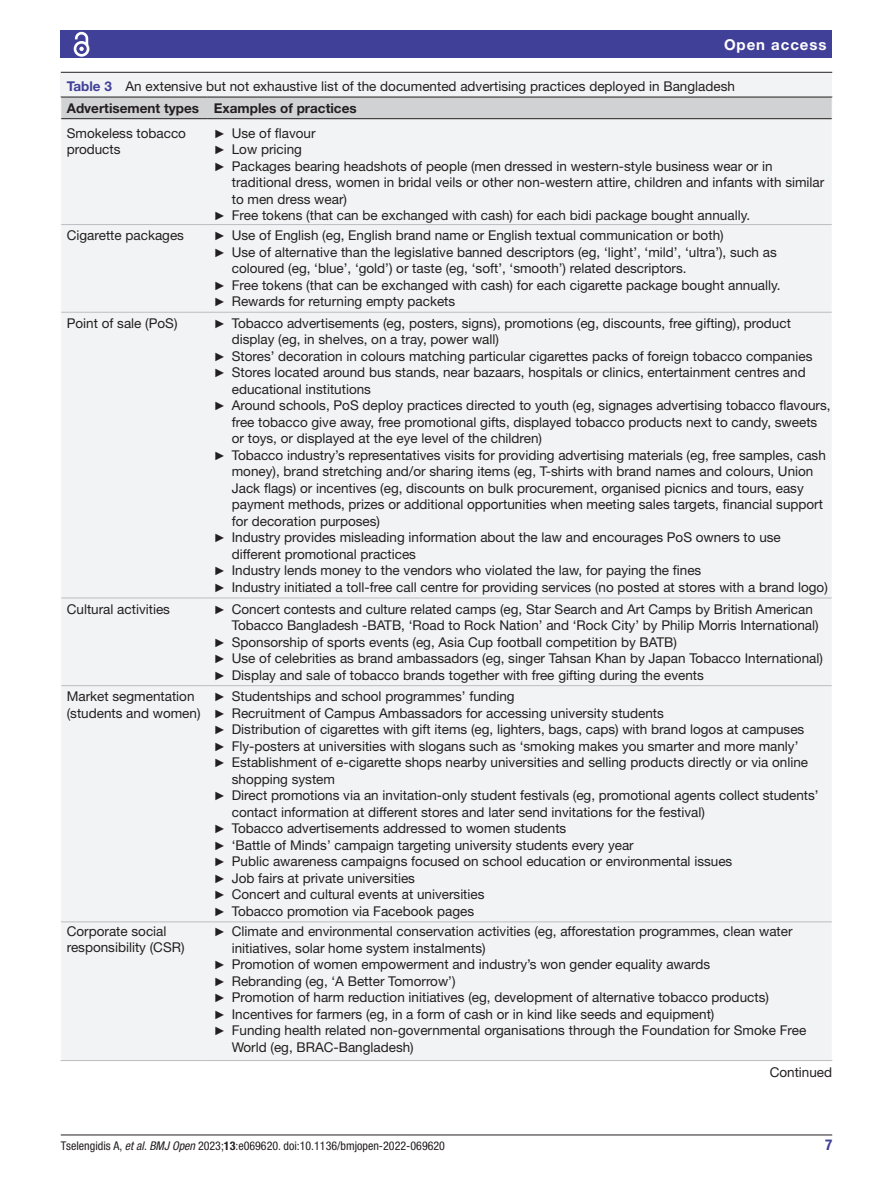
<style>
.page{position:relative;width:893px;height:1191px;background:#fff}
.page>*{position:absolute;margin:0;border:0;box-sizing:border-box;transform-origin:0 0}
.t1{font:700 15px "Helvetica Neue LT Std";letter-spacing:.065em;color:#fff}
.t2{font:700 condensed 15px "Helvetica Neue LT Std";color:#414099}
.t3{font:13.5px/16.2px "Helvetica Neue LT Std";color:#231f20}
.t4{font:condensed 12px "Helvetica Neue LT Std";color:#231f20}
.s1{font-weight:700;color:#414099}
.s2{font-weight:700}
.s3{font-family:"Arial";font-size:12px}
.s4{font-style:italic}
</style>
<div class="page">
<hr style="left:61px;top:1134px;width:771px;height:1px;background:#231f20">
<div style="left:61px;top:31px;width:771px;height:27px;background:#414099"></div>
<svg style="left:73px;top:31px;width:17px;height:26px"></svg>
<div style="left:61px;top:73px;width:771px;height:987px;background:#f2f3f4"></div>
<hr style="left:61px;top:72px;width:771px;height:1px;background:#231f20">
<hr style="left:61px;top:224px;width:147px;height:1px;background:#bcbdc0">
<hr style="left:208px;top:224px;width:624px;height:1px;background:#bcbdc0">
<hr style="left:61px;top:312px;width:147px;height:1px;background:#bcbdc0">
<hr style="left:208px;top:312px;width:624px;height:1px;background:#bcbdc0">
<hr style="left:61px;top:598px;width:147px;height:1px;background:#bcbdc0">
<hr style="left:208px;top:598px;width:624px;height:1px;background:#bcbdc0">
<hr style="left:61px;top:685px;width:147px;height:1px;background:#bcbdc0">
<hr style="left:208px;top:685px;width:624px;height:1px;background:#bcbdc0">
<svg style="left:60px;top:97px;width:773px;height:22px;background:#c6c7c9"></svg>
<hr style="left:61px;top:921px;width:147px;height:1px;background:#bcbdc0">
<hr style="left:208px;top:921px;width:624px;height:1px;background:#bcbdc0">
<hr style="left:61px;top:1060px;width:147px;height:1px;background:#bcbdc0">
<hr style="left:208px;top:1060px;width:624px;height:1px;background:#bcbdc0">
<p class="t1" style="left:724px;top:35px;width:104px">Open access</p>
<p class="t3" style="left:67px;top:75px;width:670px;line-height:22px"><span class="s1">Table 3</span> An extensive but not exhaustive list of the documented advertising practices deployed in Bangladesh<br><span class="s2">Advertisement types Examples of practices</span></p>
<p class="t3" style="left:67px;top:124px;width:121px">Smokeless tobacco products</p>
<p class="t3" style="left:214px;top:124px;width:103px"><span class="s3">►</span> Use of flavour</p>
<p class="t3" style="left:214px;top:141px;width:90px"><span class="s3">►</span> Low pricing</p>
<p class="t3" style="left:214px;top:157px;width:560px"><span class="s3">►</span> Packages bearing headshots of people (men dressed in western-style business wear or in</p>
<p class="t3" style="left:232px;top:174px;width:594px">traditional dress, women in bridal veils or other non-western attire, children and infants with similar</p>
<p class="t3" style="left:232px;top:190px;width:117px">to men dress wear)</p>
<p class="t3" style="left:214px;top:207px;width:538px"><span class="s3">►</span> Free tokens (that can be exchanged with cash) for each bidi package bought annually.</p>
<p class="t3" style="left:67px;top:227px;width:119px">Cigarette packages</p>
<p class="t3" style="left:214px;top:227px;width:511px"><span class="s3">►</span> Use of English (eg, English brand name or English textual communication or both)</p>
<p class="t3" style="left:214px;top:244px;width:565px"><span class="s3">►</span> Use of alternative than the legislative banned descriptors (eg, ‘light’, ‘mild’, ‘ultra’), such as</p>
<p class="t3" style="left:232px;top:260px;width:456px">coloured (eg, ‘blue’, ‘gold’) or taste (eg, ‘soft’, ‘smooth’) related descriptors.</p>
<p class="t3" style="left:214px;top:277px;width:568px"><span class="s3">►</span> Free tokens (that can be exchanged with cash) for each cigarette package bought annually.</p>
<p class="t3" style="left:214px;top:293px;width:243px"><span class="s3">►</span> Rewards for returning empty packets</p>
<p class="t3" style="left:67px;top:315px;width:112px">Point of sale (PoS)</p>
<p class="t3" style="left:214px;top:315px;width:579px"><span class="s3">►</span> Tobacco advertisements (eg, posters, signs), promotions (eg, discounts, free gifting), product</p>
<p class="t3" style="left:232px;top:331px;width:269px">display (eg, in shelves, on a tray, power wall)</p>
<p class="t3" style="left:214px;top:348px;width:600px"><span class="s3">►</span> Stores’ decoration in colours matching particular cigarettes packs of foreign tobacco companies</p>
<p class="t3" style="left:214px;top:364px;width:593px"><span class="s3">►</span> Stores located around bus stands, near bazaars, hospitals or clinics, entertainment centres and</p>
<p class="t3" style="left:232px;top:381px;width:141px">educational institutions</p>
<p class="t3" style="left:214px;top:397px;width:618px"><span class="s3">►</span> Around schools, PoS deploy practices directed to youth (eg, signages advertising tobacco flavours,</p>
<p class="t3" style="left:232px;top:414px;width:587px">free tobacco give away, free promotional gifts, displayed tobacco products next to candy, sweets</p>
<p class="t3" style="left:232px;top:430px;width:312px">or toys, or displayed at the eye level of the children)</p>
<p class="t3" style="left:214px;top:447px;width:614px"><span class="s3">►</span> Tobacco industry’s representatives visits for providing advertising materials (eg, free samples, cash</p>
<p class="t3" style="left:232px;top:463px;width:583px">money), brand stretching and/or sharing items (eg, T-shirts with brand names and colours, Union</p>
<p class="t3" style="left:232px;top:480px;width:574px">Jack flags) or incentives (eg, discounts on bulk procurement, organised picnics and tours, easy</p>
<p class="t3" style="left:232px;top:496px;width:593px">payment methods, prizes or additional opportunities when meeting sales targets, financial support</p>
<p class="t3" style="left:232px;top:513px;width:150px">for decoration purposes)</p>
<p class="t3" style="left:214px;top:529px;width:569px"><span class="s3">►</span> Industry provides misleading information about the law and encourages PoS owners to use</p>
<p class="t3" style="left:232px;top:546px;width:186px">different promotional practices</p>
<p class="t3" style="left:214px;top:562px;width:489px"><span class="s3">►</span> Industry lends money to the vendors who violated the law, for paying the fines</p>
<p class="t3" style="left:214px;top:579px;width:616px"><span class="s3">►</span> Industry initiated a toll-free call centre for providing services (no posted at stores with a brand logo)</p>
<p class="t3" style="left:67px;top:600px;width:105px">Cultural activities</p>
<p class="t3" style="left:214px;top:600px;width:601px"><span class="s3">►</span> Concert contests and culture related camps (eg, Star Search and Art Camps by British American</p>
<p class="t3" style="left:232px;top:617px;width:588px">Tobacco Bangladesh -BATB, ‘Road to Rock Nation’ and ‘Rock City’ by Philip Morris International)</p>
<p class="t3" style="left:214px;top:633px;width:465px"><span class="s3">►</span> Sponsorship of sports events (eg, Asia Cup football competition by BATB)</p>
<p class="t3" style="left:214px;top:650px;width:611px"><span class="s3">►</span> Use of celebrities as brand ambassadors (eg, singer Tahsan Khan by Japan Tobacco International)</p>
<p class="t3" style="left:214px;top:666px;width:492px"><span class="s3">►</span> Display and sale of tobacco brands together with free gifting during the events</p>
<p class="t3" style="left:67px;top:688px;width:135px">Market segmentation (students and women)</p>
<p class="t3" style="left:214px;top:688px;width:302px"><span class="s3">►</span> Studentships and school programmes’ funding</p>
<p class="t3" style="left:214px;top:704px;width:452px"><span class="s3">►</span> Recruitment of Campus Ambassadors for accessing university students</p>
<p class="t3" style="left:214px;top:721px;width:592px"><span class="s3">►</span> Distribution of cigarettes with gift items (eg, lighters, bags, caps) with brand logos at campuses</p>
<p class="t3" style="left:214px;top:737px;width:586px"><span class="s3">►</span> Fly-posters at universities with slogans such as ‘smoking makes you smarter and more manly’</p>
<p class="t3" style="left:214px;top:754px;width:596px"><span class="s3">►</span> Establishment of e-cigarette shops nearby universities and selling products directly or via online</p>
<p class="t3" style="left:232px;top:770px;width:105px">shopping system</p>
<p class="t3" style="left:214px;top:787px;width:606px"><span class="s3">►</span> Direct promotions via an invitation-only student festivals (eg, promotional agents collect students’</p>
<p class="t3" style="left:232px;top:803px;width:475px">contact information at different stores and later send invitations for the festival)</p>
<p class="t3" style="left:214px;top:820px;width:354px"><span class="s3">►</span> Tobacco advertisements addressed to women students</p>
<p class="t3" style="left:214px;top:836px;width:421px"><span class="s3">►</span> ‘Battle of Minds’ campaign targeting university students every year</p>
<p class="t3" style="left:214px;top:853px;width:520px"><span class="s3">►</span> Public awareness campaigns focused on school education or environmental issues</p>
<p class="t3" style="left:214px;top:869px;width:203px"><span class="s3">►</span> Job fairs at private universities</p>
<p class="t3" style="left:214px;top:886px;width:272px"><span class="s3">►</span> Concert and cultural events at universities</p>
<p class="t3" style="left:214px;top:902px;width:262px"><span class="s3">►</span> Tobacco promotion via Facebook pages</p>
<p class="t3" style="left:67px;top:923px;width:119px">Corporate social responsibility (CSR)</p>
<p class="t3" style="left:214px;top:923px;width:580px"><span class="s3">►</span> Climate and environmental conservation activities (eg, afforestation programmes, clean water</p>
<p class="t3" style="left:232px;top:939px;width:255px">initiatives, solar home system instalments)</p>
<p class="t3" style="left:214px;top:956px;width:498px"><span class="s3">►</span> Promotion of women empowerment and industry’s won gender equality awards</p>
<p class="t3" style="left:214px;top:972px;width:243px"><span class="s3">►</span> Rebranding (eg, ‘A Better Tomorrow’)</p>
<p class="t3" style="left:214px;top:989px;width:557px"><span class="s3">►</span> Promotion of harm reduction initiatives (eg, development of alternative tobacco products)</p>
<p class="t3" style="left:214px;top:1005px;width:502px"><span class="s3">►</span> Incentives for farmers (eg, in a form of cash or in kind like seeds and equipment)</p>
<p class="t3" style="left:214px;top:1022px;width:594px"><span class="s3">►</span> Funding health related non-governmental organisations through the Foundation for Smoke Free</p>
<p class="t3" style="left:232px;top:1038px;width:183px">World (eg, BRAC-Bangladesh)</p>
<p class="t3" style="left:770px;top:1063px;width:64px">Continued</p>
<p class="t4" style="left:61px;top:1138px;width:386px">Tselengidis A, <span class="s4">et al</span>. <span class="s4">BMJ Open</span> 2023;<span class="s2">13</span>:e069620. doi:10.1136/bmjopen-2022-069620</p>
<p class="t2" style="left:825px;top:1135px;width:9px">7</p>
</div>
